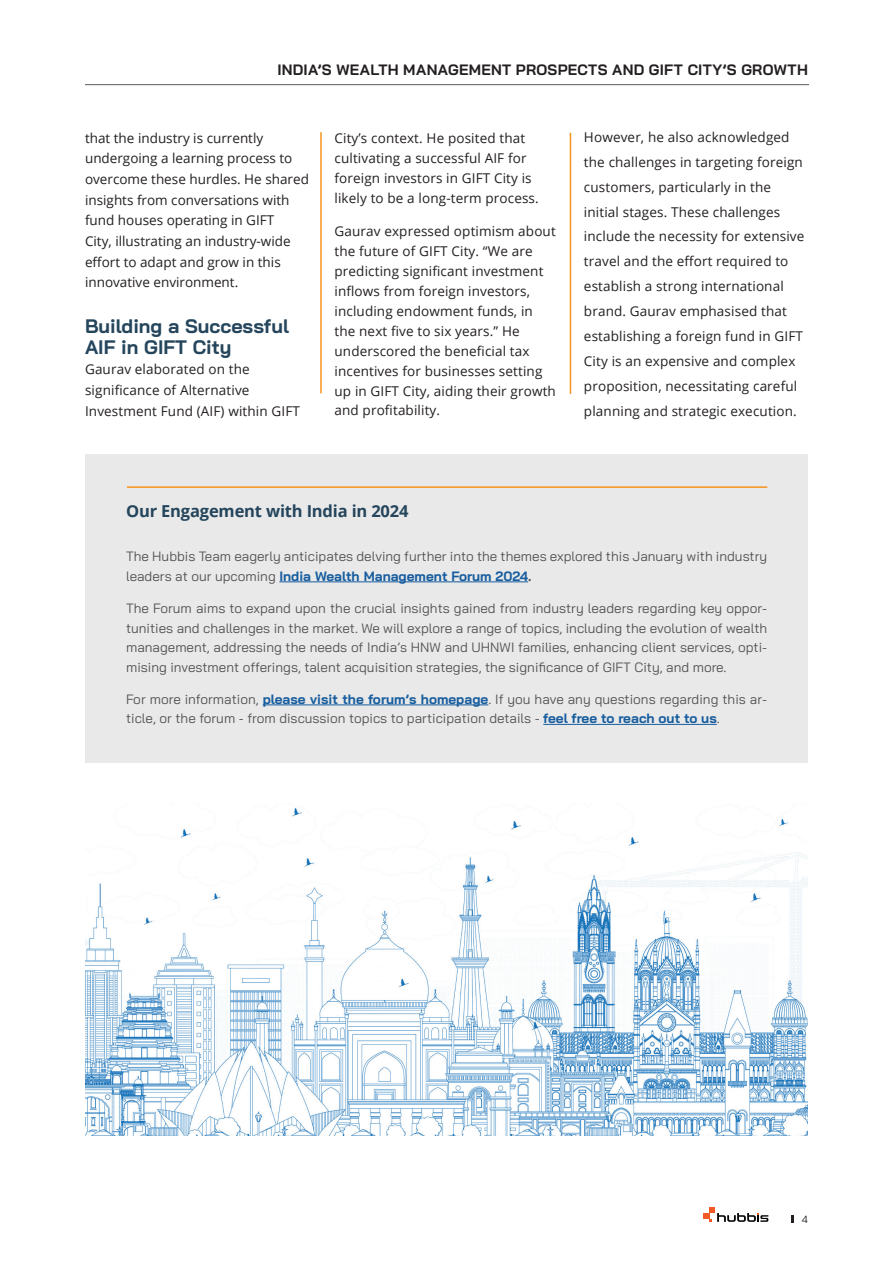
<style>
.page{position:relative;width:893px;height:1263px;background:#fff}
.page>*{position:absolute;margin:0;border:0;box-sizing:border-box;transform-origin:0 0}
.t1{font:700 19.5px/20.7px "Bai Jamjuree";color:#24455c}
.t2{font:700 16.5px "Open Sans";letter-spacing:-.01em;color:#24455c}
.t3{font:700 15px "Bai Jamjuree";letter-spacing:.02em;color:#231f20}
.t4{font:13.5px/20px "Open Sans";letter-spacing:.01em;color:#231f20}
.t5{font:13.5px/19.5px "Bai Jamjuree";color:#535355}
.t6{font:10.5px "Bai Jamjuree";color:#231f20}
.s1{font-weight:700;color:#175d9e}
.s2{font-weight:700}
</style>
<div class="page">
<svg style="left:703px;top:1207px;width:65px;height:15px"></svg>
<svg style="left:791px;top:1215px;width:3px;height:8px"></svg>
<hr style="left:320px;top:132px;width:2px;height:261px;background:#f7931d">
<hr style="left:570px;top:133px;width:1px;height:261px;background:#f7931d">
<img style="left:85px;top:808px;width:723px;height:328px">
<div style="left:85px;top:454px;width:723px;height:309px;background:#e9e9e9"></div>
<hr style="left:279px;top:581px;width:249px;height:1px;background:#175d9e">
<hr style="left:263px;top:704px;width:225px;height:1px;background:#175d9e">
<hr style="left:543px;top:724px;width:174px;height:1px;background:#175d9e">
<hr style="left:127px;top:486px;width:640px;height:2px;background:#f7931d">
<hr style="left:85px;top:84px;width:724px;height:1px;background:#57585a">
<p class="t3" style="left:277px;top:61px;width:532px">INDIA’S WEALTH MANAGEMENT PROSPECTS AND GIFT CITY’S GROWTH</p>
<p class="t4" style="left:85px;top:127px;width:225px;line-height:20.7px">that the industry is currently undergoing a learning process to overcome these hurdles. He shared insights from conversations with fund houses operating in GIFT<br>City, illustrating an industry-wide effort to adapt and grow in this innovative environment.</p>
<h1 class="t1" style="left:85px;top:316px;width:205px">Building a Successful<br>AIF in GIFT City</h1>
<p class="t4" style="left:85px;top:359px;width:216px;line-height:20.7px">Gaurav elaborated on the significance of Alternative<br>Investment Fund (AIF) within GIFT</p>
<p class="t4" style="left:334px;top:128px;width:206px">City’s context. He posited that cultivating a successful AIF for foreign investors in GIFT City is likely to be a long-term process.</p>
<p class="t4" style="left:334px;top:221px;width:223px">Gaurav expressed optimism about the future of GIFT City. “We are predicting significant investment inflows from foreign investors, including endowment funds, in the next five to six years.” He underscored the beneficial tax incentives for businesses setting up in GIFT City, aiding their growth and profitability.</p>
<p class="t4" style="left:584px;top:124px;width:222px;line-height:24.9px">However, he also acknowledged the challenges in targeting foreign customers, particularly in the initial stages. These challenges include the necessity for extensive travel and the effort required to establish a strong international brand. Gaurav emphasised that establishing a foreign fund in GIFT City is an expensive and complex proposition, necessitating careful planning and strategic execution.</p>
<p class="t2" style="left:126px;top:499px;width:284px">Our Engagement with India in 2024</p>
<p class="t5" style="left:126px;top:547px;width:643px">The Hubbis Team eagerly anticipates delving further into the themes explored this January with industry leaders at our upcoming <span class="s1">India Wealth Management Forum 2024</span><span class="s2">.</span></p>
<p class="t5" style="left:126px;top:598px;width:643px;text-align:justify">The Forum aims to expand upon the crucial insights gained from industry leaders regarding key oppor&shy;tunities and challenges in the market. We will explore a range of topics, including the evolution of wealth management, addressing the needs of India’s HNW and UHNWI families, enhancing client services, opti&shy;mising investment offerings, talent acquisition strategies, the significance of GIFT City, and more.</p>
<p class="t5" style="left:126px;top:689px;width:643px">For more information, <span class="s1">please visit the forum’s homepage</span>. If you have any questions regarding this ar&shy;ticle, or the forum - from discussion topics to participation details - <span class="s1">feel free to reach out to us</span>.</p>
<p class="t6" style="left:802px;top:1210px;width:8px">4</p>
</div>
